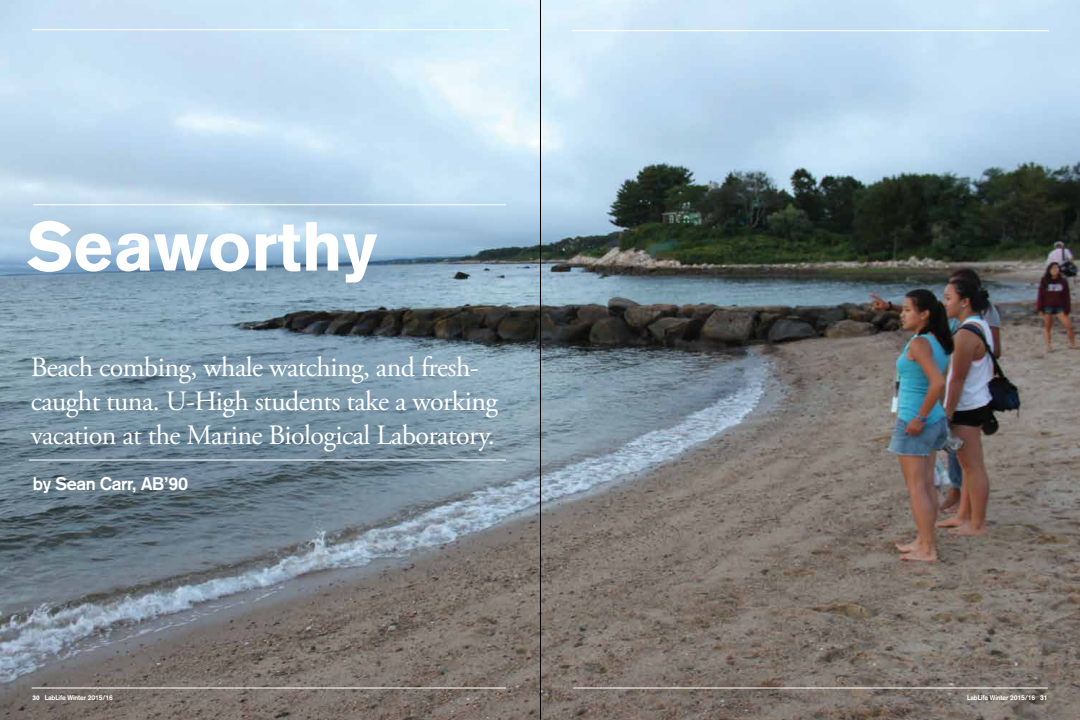
<style>
.page{position:relative;width:1080px;height:720px;background:#fff}
.page>*{position:absolute;margin:0;border:0;box-sizing:border-box;transform-origin:0 0}
.t1{font:900 68px "Akzidenz Grotesk";color:#fff}
.t2{font:28px/34px "Adobe Garamond Pro";letter-spacing:-.02em;color:#fff}
.t3{font:700 18px "Akzidenz Grotesk";letter-spacing:-.02em;color:#fff}
.t4{font:700 6.8px "Akzidenz Grotesk";letter-spacing:-.02em;color:#fff}
.s1{font-weight:900;font-size:6.5px}
.s2{font-weight:900}
</style>
<div class="page">
<img style="left:0;top:0;width:1080px;height:720px">
<hr style="left:33px;top:204px;width:473px;height:1px;background:#fff">
<hr style="left:29px;top:460px;width:477px;height:1px;background:#fff">
<hr style="left:32px;top:688px;width:474px;height:1px;background:#fff">
<hr style="left:32px;top:29px;width:477px;height:1px;background:#fff">
<hr style="left:572px;top:30px;width:477px;height:1px;background:#fff">
<hr style="left:573px;top:688px;width:475px;height:1px;background:#fff">
<hr style="left:540px;top:0;width:1px;height:720px;background:#000">
<h1 class="t1" style="left:27px;top:206px;width:352px">Seaworthy</h1>
<p class="t2" style="left:31px;top:351px;width:469px">Beach combing, whale watching, and fresh&shy;caught tuna. U-High students take a working vacation at the Marine Biological Laboratory.</p>
<p class="t3" style="left:33px;top:473px;width:157px">by Sean Carr, AB’90</p>
<p class="t4" style="left:33px;top:694px;width:82px"><span class="s1">30</span> LabLife Winter 2015/16</p>
<p class="t4" style="left:967px;top:694px;width:82px">LabLife Winter 2015/16 <span class="s2">31</span></p>
</div>
